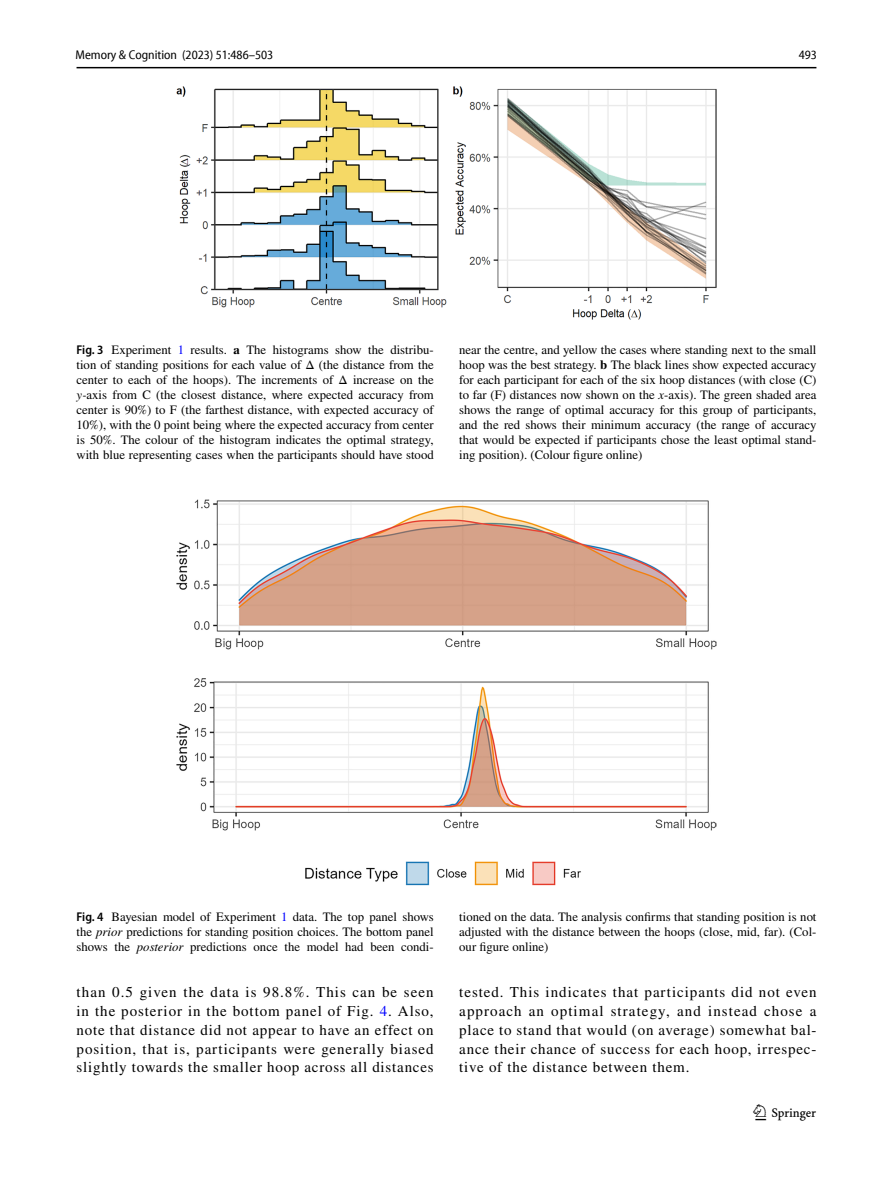
<style>
.page{position:relative;width:893px;height:1187px;background:#fff}
.page>*{position:absolute;margin:0;border:0;box-sizing:border-box;transform-origin:0 0}
.t1{font:22.5px "Springnew Regular 3";color:#000}
.t2{font:15px/18.8px "STIX";letter-spacing:.055em;color:#000;text-align:justify}
.t3{font:12.75px/15px "STIX";color:#000;text-align:justify}
.t4{font:semi-condensed 12.75px "Myriad Pro Unic";color:#000}
.s1{font-family:"Myriad Pro";font-weight:600;font-stretch:semi-condensed}
.s2{color:#00f}
.s3{font-weight:700}
.s4{font-style:italic}
</style>
<div class="page">
<hr style="left:77px;top:67px;width:739px;height:1px;background:#000">
<img style="left:176px;top:87px;width:540px;height:232px">
<img style="left:176px;top:499px;width:540px;height:386px">
<p class="t4" style="left:76px;top:50px;width:199px">Memory &amp; Cognition (2023) 51:486–503</p>
<p class="t4" style="left:799px;top:50px;width:20px">493</p>
<p class="t3" style="left:77px;top:343px;width:359px"><span class="s1">Fig. 3</span> Experiment <span class="s2">1</span> results. <span class="s3">a</span> The histograms show the distribu&shy;tion of standing positions for each value of Δ (the distance from the center to each of the hoops). The increments of Δ increase on the <span class="s4">y-</span>axis from C (the closest distance, where expected accuracy from center is 90%) to F (the farthest distance, with expected accuracy of 10%), with the 0 point being where the expected accuracy from center is 50%. The colour of the histogram indicates the optimal strategy, with blue representing cases when the participants should have stood</p>
<p class="t3" style="left:459px;top:343px;width:359px">near the centre, and yellow the cases where standing next to the small hoop was the best strategy. <span class="s3">b</span> The black lines show expected accuracy for each participant for each of the six hoop distances (with close (C) to far (F) distances now shown on the <span class="s4">x</span>-axis). The green shaded area shows the range of optimal accuracy for this group of participants, and the red shows their minimum accuracy (the range of accuracy that would be expected if participants chose the least optimal stand&shy;ing position). (Colour figure online)</p>
<p class="t3" style="left:77px;top:909px;width:359px"><span class="s1">Fig. 4</span> Bayesian model of Experiment <span class="s2">1</span> data. The top panel shows the <span class="s4">prior</span> predictions for standing position choices. The bottom panel shows the <span class="s4">posterior</span> predictions once the model had been condi-</p>
<p class="t3" style="left:459px;top:909px;width:359px">tioned on the data. The analysis confirms that standing position is not adjusted with the distance between the hoops (close, mid, far). (Col&shy;our figure online)</p>
<p class="t2" style="left:77px;top:983px;width:359px">than 0.5 given the data is 98.8%. This can be seen in the posterior in the bottom panel of Fig. <span class="s2">4</span>. Also, note that distance did not appear to have an effect on position, that is, participants were generally biased slightly towards the smaller hoop across all distances</p>
<p class="t2" style="left:459px;top:983px;width:359px">tested. This indicates that participants did not even approach an optimal strategy, and instead chose a place to stand that would (on average) somewhat bal&shy;ance their chance of success for each hoop, irrespec&shy;tive of the distance between them.</p>
<h1 class="t1" style="left:755px;top:1104px;width:62px">1 3</h1>
</div>
